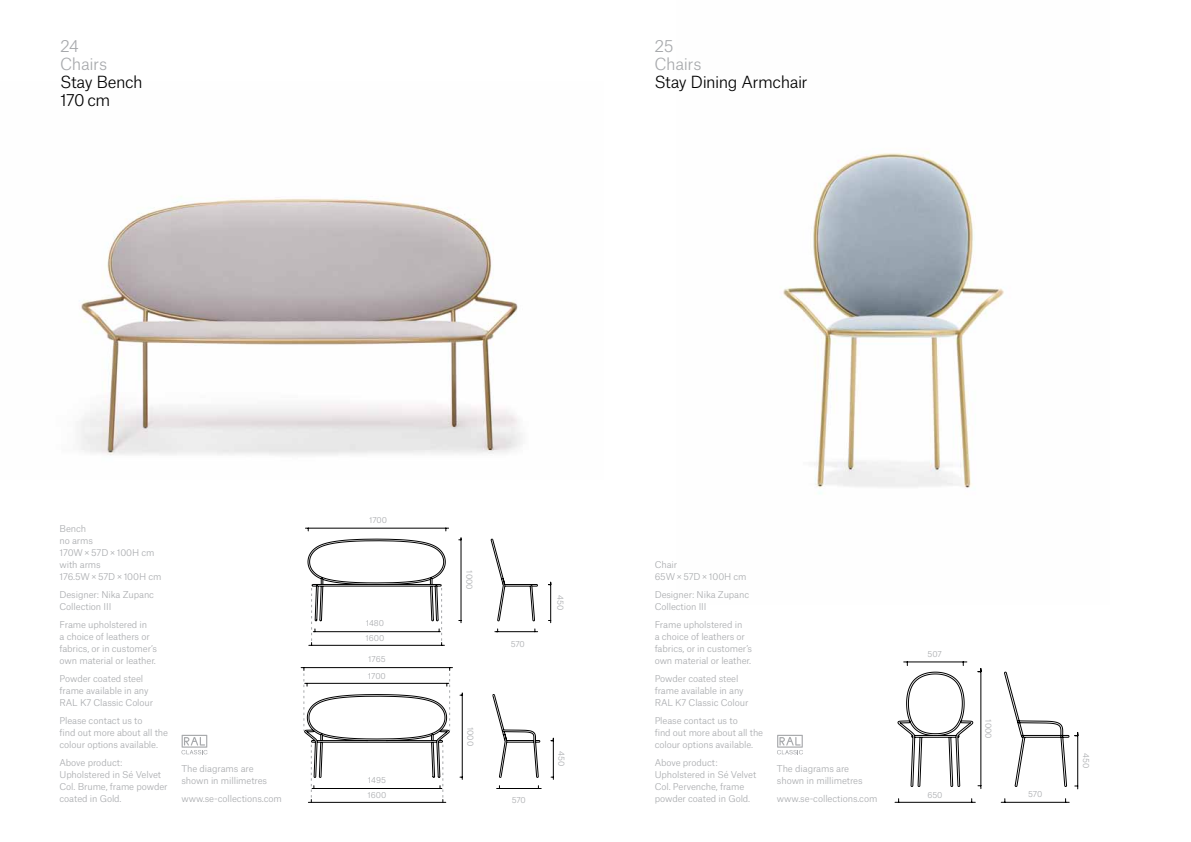
<style>
.page{position:relative;width:1191px;height:842px;background:#fff}
.page>*{position:absolute;margin:0;border:0;box-sizing:border-box;transform-origin:0 0}
.t1{font:300 16px/18px "Atlas Grotesk";letter-spacing:-.03em;color:#000}
.t2{font:300 16px/18px "Atlas Grotesk";letter-spacing:-.025em;color:#a7a9ac}
.t3{font:300 9px/12px "Atlas Grotesk";letter-spacing:-.01em;color:#a7a9ac}
.t4{font:300 8px/14.7px "Atlas Grotesk";letter-spacing:-.005em;color:#a7a9ac}
</style>
<div class="page">
<hr style="left:308px;top:528px;width:138px;height:1px;background:#000">
<hr style="left:550px;top:583px;width:1px;height:37px;background:#000">
<svg style="left:307px;top:537px;width:231px;height:109px"></svg>
<img style="left:80px;top:196px;width:442px;height:259px">
<svg style="left:181px;top:735px;width:26px;height:19px"></svg>
<hr style="left:553px;top:739px;width:1px;height:38px;background:#000">
<svg style="left:301px;top:667px;width:240px;height:135px"></svg>
<hr style="left:308px;top:802px;width:138px;height:1px;background:#000">
<img style="left:783px;top:151px;width:221px;height:343px">
<svg style="left:895px;top:799px;width:80px;height:4px"></svg>
<svg style="left:1001px;top:799px;width:68px;height:4px"></svg>
<svg style="left:897px;top:662px;width:181px;height:127px"></svg>
<svg style="left:777px;top:735px;width:26px;height:19px"></svg>
<h1 class="t2" style="left:60px;top:36px;width:49px">24<br>Chairs</h1>
<h1 class="t1" style="left:60px;top:72px;width:84px">Stay Bench<br>170 cm</h1>
<h1 class="t2" style="left:654px;top:36px;width:49px">25<br>Chairs</h1>
<h1 class="t1" style="left:654px;top:72px;width:155px">Stay Dining Armchair</h1>
<p class="t3" style="left:60px;top:522px;width:103px">Bench<br>no arms<br>170W × 57D × 100H cm with arms<br>176.5W × 57D × 100H cm</p>
<p class="t3" style="left:60px;top:588px;width:96px">Designer: Nika Zupanc<br>Collection III</p>
<p class="t3" style="left:60px;top:618px;width:99px">Frame upholstered in<br>a choice of leathers or fabrics, or in customer’s own material or leather.</p>
<p class="t3" style="left:60px;top:672px;width:95px">Powder coated steel frame available in any<br>RAL K7 Classic Colour</p>
<p class="t3" style="left:60px;top:714px;width:110px">Please contact us to<br>find out more about all the colour options available.</p>
<p class="t3" style="left:60px;top:756px;width:110px">Above product:<br>Upholstered in Sé Velvet<br>Col. Brume, frame powder coated in Gold.</p>
<p class="t3" style="left:181px;top:762px;width:87px">The diagrams are shown in millimetres</p>
<p class="t3" style="left:181px;top:792px;width:102px">www.se-collections.com</p>
<p class="t4" style="left:369px;top:512px;width:19px">1700</p>
<p class="t4" style="left:365px;top:615px;width:20px">1480<br>1600</p>
<p class="t4" style="left:368px;top:651px;width:19px">1765</p>
<p class="t4" style="left:368px;top:667px;width:19px">1700</p>
<p class="t4" style="left:367px;top:772px;width:20px">1495<br>1600</p>
<p class="t4" style="left:478px;top:570px;width:21px;rotate:90deg">1000</p>
<p class="t4" style="left:478px;top:727px;width:21px;rotate:90deg">1000</p>
<p class="t4" style="left:511px;top:636px;width:16px">570</p>
<p class="t4" style="left:569px;top:595px;width:16px;rotate:90deg">450</p>
<p class="t4" style="left:511px;top:792px;width:16px">570</p>
<p class="t4" style="left:569px;top:751px;width:16px;rotate:90deg">450</p>
<p class="t3" style="left:654px;top:558px;width:93px">Chair<br>65W × 57D × 100H cm</p>
<p class="t3" style="left:654px;top:588px;width:96px">Designer: Nika Zupanc<br>Collection III</p>
<p class="t3" style="left:654px;top:618px;width:99px">Frame upholstered in<br>a choice of leathers or fabrics, or in customer’s own material or leather.</p>
<p class="t3" style="left:654px;top:672px;width:95px">Powder coated steel frame available in any<br>RAL K7 Classic Colour</p>
<p class="t3" style="left:654px;top:714px;width:110px">Please contact us to<br>find out more about all the colour options available.</p>
<p class="t3" style="left:654px;top:756px;width:103px">Above product:<br>Upholstered in Sé Velvet<br>Col. Pervenche, frame powder coated in Gold.</p>
<p class="t3" style="left:777px;top:762px;width:87px">The diagrams are shown in millimetres</p>
<p class="t3" style="left:777px;top:792px;width:102px">www.se-collections.com</p>
<p class="t4" style="left:927px;top:646px;width:16px">507</p>
<p class="t4" style="left:927px;top:786px;width:17px">650</p>
<p class="t4" style="left:996px;top:719px;width:21px;rotate:90deg">1000</p>
<p class="t4" style="left:1028px;top:786px;width:16px">570</p>
<p class="t4" style="left:1094px;top:753px;width:16px;rotate:90deg">450</p>
</div>
